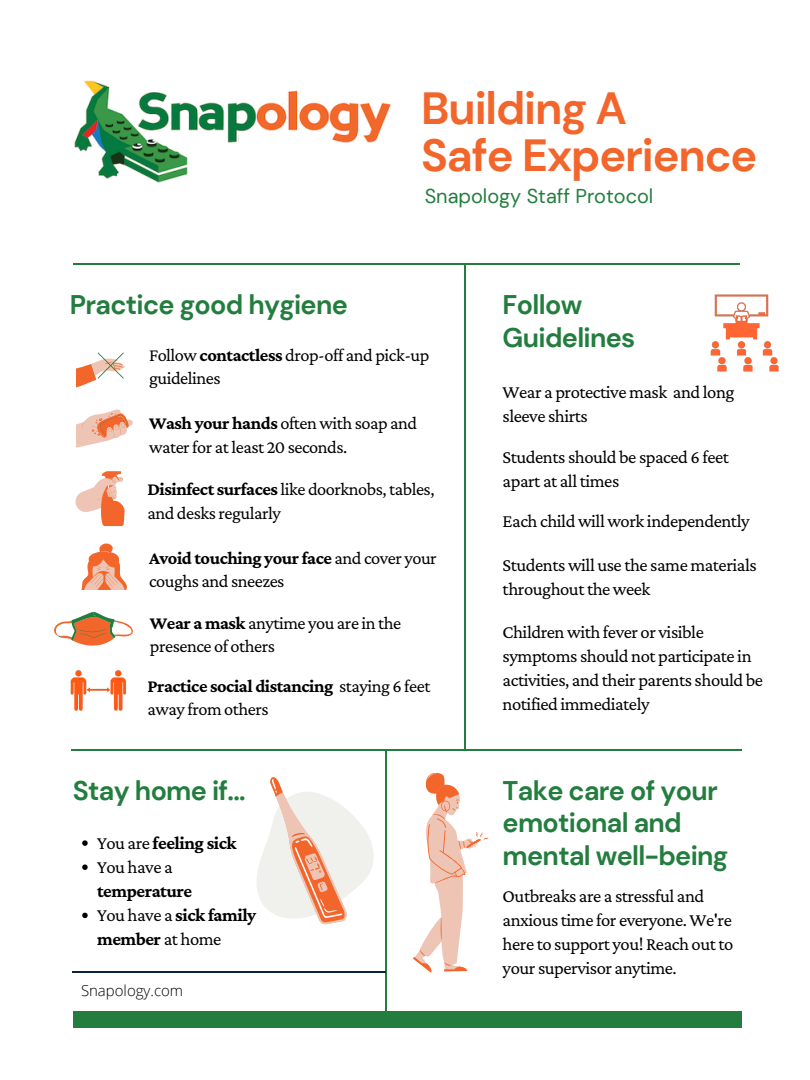
<style>
.page{position:relative;width:810px;height:1080px;background:#fff}
.page>*{position:absolute;margin:0;border:0;box-sizing:border-box;transform-origin:0 0}
.t1{font:700 45px/47.1px "DM Sans";letter-spacing:-.025em;color:#f2662c}
.t2{font:700 26.94px/32.3px "DM Sans";letter-spacing:-.025em;color:#237d3e}
.t3{font:20px "DM Sans";color:#237d3e}
.t4{font:18.62px/24.1px "Crimson Pro";letter-spacing:-.025em;color:#000}
.t5{font:700 18.62px/24.1px "Crimson Pro";letter-spacing:-.025em;color:#000}
.t6{font:18.31px/23.5px "Crimson Pro";letter-spacing:-.025em;color:#000}
.t7{font:300 15px "Open Sans";color:#000}
.s1{font-weight:700}
.s2{font-weight:400}
</style>
<div class="page">
<svg style="left:77px;top:352px;width:48px;height:36px"></svg>
<svg style="left:77px;top:409px;width:56px;height:38px"></svg>
<svg style="left:81px;top:543px;width:46px;height:47px"></svg>
<svg style="left:76px;top:471px;width:49px;height:55px"></svg>
<hr style="left:465px;top:263px;width:1px;height:486px;background:#237d3e">
<hr style="left:385px;top:750px;width:2px;height:261px;background:#237d3e">
<hr style="left:71px;top:749px;width:671px;height:1px;background:#237d3e">
<svg style="left:257px;top:777px;width:117px;height:148px"></svg>
<hr style="left:73px;top:263px;width:666px;height:1px;background:#237d3e">
<div style="left:73px;top:1011px;width:668px;height:17px;background:#237d3e"></div>
<hr style="left:73px;top:971px;width:313px;height:2px;background:#092342">
<svg style="left:413px;top:773px;width:75px;height:200px"></svg>
<img style="left:74px;top:80px;width:317px;height:103px">
<img style="left:710px;top:294px;width:69px;height:78px">
<svg style="left:54px;top:612px;width:79px;height:34px"></svg>
<img style="left:70px;top:670px;width:56px;height:41px">
<svg style="left:82px;top:840px;width:6px;height:6px"></svg>
<svg style="left:82px;top:864px;width:6px;height:6px"></svg>
<svg style="left:82px;top:913px;width:6px;height:5px"></svg>
<h1 class="t1" style="left:421px;top:85px;width:338px">Building A<br>Safe Experience</h1>
<p class="t3" style="left:425px;top:183px;width:230px">Snapology Staff Protocol</p>
<h2 class="t2" style="left:70px;top:289px;width:280px">Practice good hygiene</h2>
<p class="t6" style="left:149px;top:343px;width:282px">Follow <span class="s1">contactless</span> drop-off and pick-up guidelines</p>
<p class="t6" style="left:149px;top:411px;width:270px"><span class="s1">Wash your hands</span> often with soap and water for at least 20 seconds.</p>
<p class="t6" style="left:147px;top:477px;width:289px"><span class="s1">Disinfect surfaces</span> like doorknobs, tables, and desks regularly</p>
<p class="t6" style="left:149px;top:546px;width:289px"><span class="s1">Avoid touching your face</span> and cover your coughs and sneezes</p>
<p class="t6" style="left:150px;top:611px;width:253px"><span class="s1">Wear a mask</span> anytime you are in the presence of others</p>
<p class="t6" style="left:147px;top:674px;width:285px"><span class="s1">Practice social distancing</span> staying 6 feet away from others</p>
<h2 class="t2" style="left:73px;top:774px;width:174px">Stay home if...</h2>
<p class="t4" style="left:97px;top:830px;width:141px">You are <span class="s1">feeling sick<br></span>You have a</p>
<p class="t5" style="left:97px;top:878px;width:161px">temperature<br><span class="s2">You have a</span> sick family member <span class="s2">at home</span></p>
<p class="t7" style="left:81px;top:980px;width:104px">Snapology.com</p>
<h2 class="t2" style="left:503px;top:289px;width:134px">Follow<br>Guidelines</h2>
<p class="t4" style="left:503px;top:380px;width:233px">Wear a protective mask and long sleeve shirts</p>
<p class="t4" style="left:503px;top:445px;width:228px">Students should be spaced 6 feet apart at all times</p>
<p class="t4" style="left:503px;top:509px;width:248px">Each child will work independently</p>
<p class="t4" style="left:503px;top:552px;width:256px">Students will use the same materials throughout the week</p>
<p class="t4" style="left:503px;top:619px;width:262px">Children with fever or visible symptoms should not participate in activities, and their parents should be notified immediately</p>
<h2 class="t2" style="left:503px;top:775px;width:227px">Take care of your emotional and mental well-being</h2>
<p class="t4" style="left:503px;top:883px;width:232px">Outbreaks are a stressful and anxious time for everyone. We're here to support you! Reach out to your supervisor anytime.</p>
</div>
